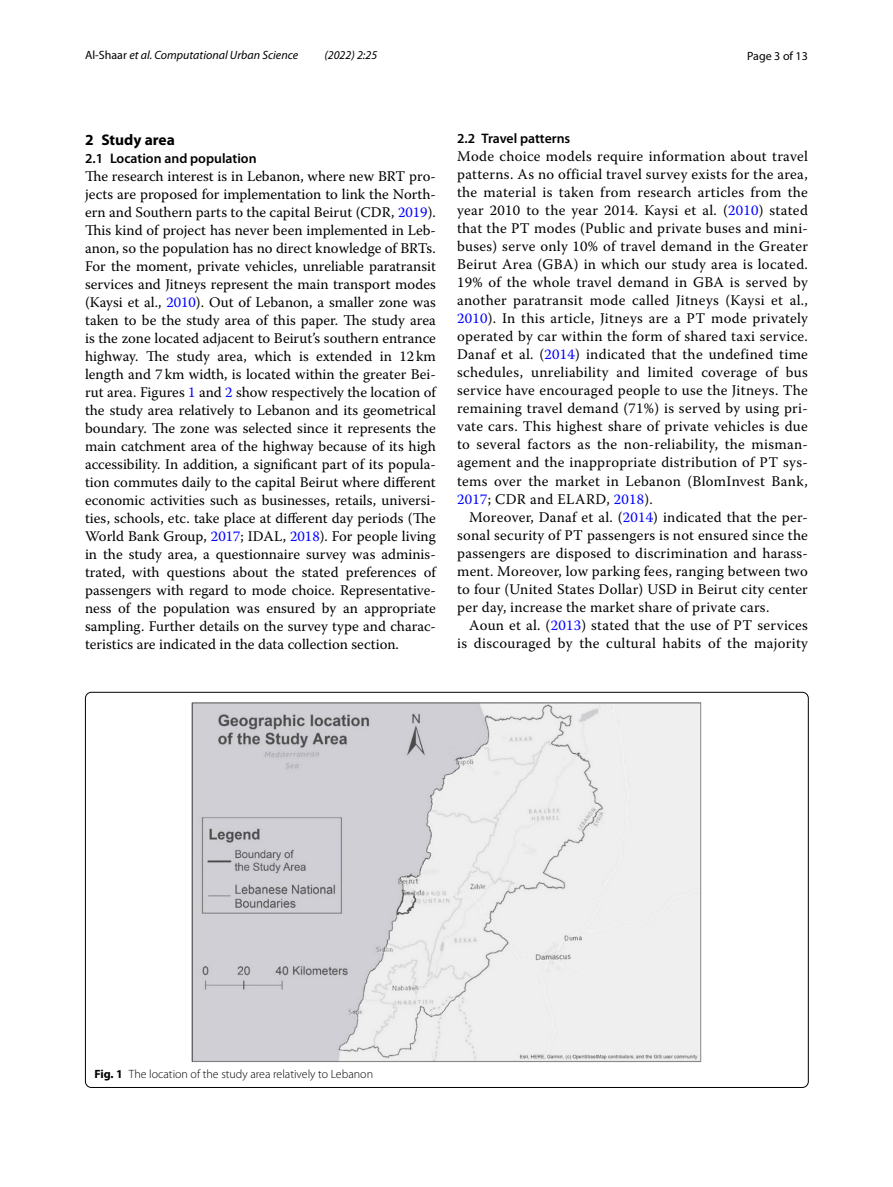
<style>
.page{position:relative;width:893px;height:1187px;background:#fff}
.page>*{position:absolute;margin:0;border:0;box-sizing:border-box;transform-origin:0 0}
.t1{font:700 15.45px "Myriad Pro";color:#000}
.t2{font:14.7px/18px "Warnock Pro";letter-spacing:.02em;color:#000;text-align:justify}
.t3{font:600 13.8px "Myriad Pro";color:#000}
.t4{font:300 12px "Myriad Pro";color:#000}
.t5{font:italic 12px "Myriad Pro";color:#000}
.t6{font:12px "Myriad Pro";color:#000}
.s1{font-style:normal}
.s2{color:#00f}
.s3{font-weight:700}
</style>
<div class="page">
<img style="left:192px;top:702px;width:510px;height:360px">
<p class="t5" style="left:85px;top:48px;width:215px"><span class="s1">Al‑Shaar</span> et al. Computational Urban Science</p>
<p class="t5" style="left:324px;top:48px;width:54px">(2022) 2:25</p>
<p class="t6" style="left:747px;top:48px;width:62px">Page 3 of 13</p>
<p class="t1" style="left:85px;top:129px;width:91px">2 Study area</p>
<p class="t3" style="left:85px;top:149px;width:173px">2.1 Location and population</p>
<p class="t2" style="left:85px;top:166px;width:352px">The research interest is in Lebanon, where new BRT pro&shy;jects are proposed for implementation to link the North&shy;ern and Southern parts to the capital Beirut (CDR, <span class="s2">2019</span>).<br>This kind of project has never been implemented in Leb&shy;anon, so the population has no direct knowledge of BRTs.<br>For the moment, private vehicles, unreliable paratransit services and Jitneys represent the main transport modes (Kaysi et al., <span class="s2">2010</span>). Out of Lebanon, a smaller zone was taken to be the study area of this paper. The study area is the zone located adjacent to Beirut’s southern entrance highway. The study area, which is extended in 12km length and 7km width, is located within the greater Bei&shy;rut area. Figures <span class="s2">1</span> and <span class="s2">2</span> show respectively the location of the study area relatively to Lebanon and its geometrical boundary. The zone was selected since it represents the main catchment area of the highway because of its high accessibility. In addition, a significant part of its popula&shy;tion commutes daily to the capital Beirut where different economic activities such as businesses, retails, universi&shy;ties, schools, etc. take place at different day periods (The World Bank Group, <span class="s2">2017</span>; IDAL, <span class="s2">2018</span>). For people living in the study area, a questionnaire survey was adminis&shy;trated, with questions about the stated preferences of passengers with regard to mode choice. Representative&shy;ness of the population was ensured by an appropriate sampling. Further details on the survey type and charac&shy;teristics are indicated in the data collection section.</p>
<p class="t3" style="left:457px;top:130px;width:115px">2.2 Travel patterns</p>
<p class="t2" style="left:457px;top:147px;width:352px">Mode choice models require information about travel patterns. As no official travel survey exists for the area, the material is taken from research articles from the year 2010 to the year 2014. Kaysi et al. (<span class="s2">2010</span>) stated that the PT modes (Public and private buses and mini&shy;buses) serve only 10% of travel demand in the Greater Beirut Area (GBA) in which our study area is located.<br>19% of the whole travel demand in GBA is served by another paratransit mode called Jitneys (Kaysi et al., <span class="s2">2010</span>). In this article, Jitneys are a PT mode privately operated by car within the form of shared taxi service.<br>Danaf et al. (<span class="s2">2014</span>) indicated that the undefined time schedules, unreliability and limited coverage of bus service have encouraged people to use the Jitneys. The remaining travel demand (71%) is served by using pri&shy;vate cars. This highest share of private vehicles is due to several factors as the non-reliability, the misman&shy;agement and the inappropriate distribution of PT sys&shy;tems over the market in Lebanon (BlomInvest Bank, <span class="s2">2017</span>; CDR and ELARD, <span class="s2">2018</span>).</p>
<p class="t2" style="left:457px;top:507px;width:352px;text-indent:12px">Moreover, Danaf et al. (<span class="s2">2014</span>) indicated that the per&shy;sonal security of PT passengers is not ensured since the passengers are disposed to discrimination and harass&shy;ment. Moreover, low parking fees, ranging between two to four (United States Dollar) USD in Beirut city center per day, increase the market share of private cars.</p>
<p class="t2" style="left:457px;top:615px;width:352px;text-align:right">Aoun et al. (<span class="s2">2013</span>) stated that the use of PT services is discouraged by the cultural habits of the majority</p>
<p class="t4" style="left:94px;top:1066px;width:280px"><span class="s3">Fig. 1</span> The location of the study area relatively to Lebanon</p>
</div>
